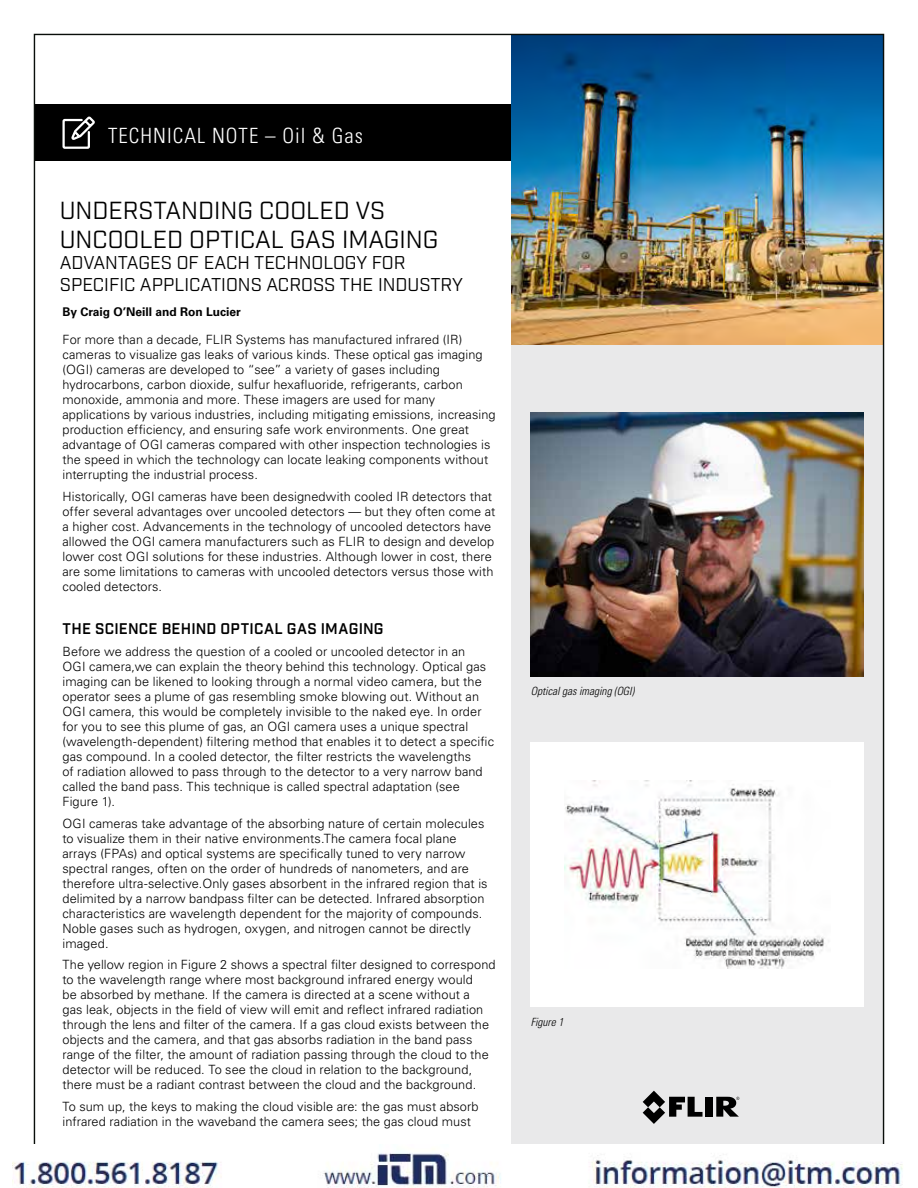
<style>
.page{position:relative;width:918px;height:1188px;background:#fff}
.page>*{position:absolute;margin:0;border:0;box-sizing:border-box;transform-origin:0 0}
.t1{font:24px/28.8px "Industry";color:#000}
.t2{font:300 condensed 21px "Univers LT Std";letter-spacing:.05em;color:#fff}
.t3{font:18px/21.6px "Industry";color:#000}
.t4{font:600 15px "Industry";letter-spacing:.02em;color:#000}
.t5{font:300 12.75px/15px "Univers LT Std";letter-spacing:.005em;color:#000}
.t6{font:700 12px "Univers LT Std";color:#000}
.t7{font:italic 300 condensed 11.25px "Univers LT Std";color:#000}
</style>
<div class="page">
<div style="left:511px;top:34px;width:372px;height:1120px;background:#e9e9ea"></div>
<div style="left:706px;top:1097px;width:7px;height:20px;background:#000"></div>
<svg style="left:643px;top:1091px;width:60px;height:33px"></svg>
<svg style="left:716px;top:1097px;width:23px;height:20px"></svg>
<div style="left:34px;top:104px;width:477px;height:57px;background:#000"></div>
<svg style="left:62px;top:116px;width:33px;height:33px"></svg>
<img style="left:511px;top:36px;width:371px;height:309px">
<img style="left:531px;top:412px;width:333px;height:264px">
<div style="left:531px;top:742px;width:333px;height:265px;background:#fff"></div>
<img style="left:564px;top:780px;width:261px;height:188px">
<img style="left:13px;top:1145px;width:890px;height:43px">
<h2 class="t2" style="left:108px;top:123px;width:256px">TECHNICAL NOTE – Oil &amp; Gas</h2>
<h1 class="t1" style="left:60px;top:196px;width:380px">UNDERSTANDING COOLED VS<br>UNCOOLED OPTICAL GAS IMAGING</h1>
<h3 class="t3" style="left:60px;top:252px;width:405px">ADVANTAGES OF EACH TECHNOLOGY FOR<br>SPECIFIC APPLICATIONS ACROSS THE INDUSTRY</h3>
<p class="t6" style="left:62px;top:305px;width:180px">By Craig O’Neill and Ron Lucier</p>
<p class="t5" style="left:62px;top:332px;width:435px">For more than a decade, FLIR Systems has manufactured infrared (IR) cameras to visualize gas leaks of various kinds. These optical gas imaging (OGI) cameras are developed to “see” a variety of gases including hydrocarbons, carbon dioxide, sulfur hexafluoride, refrigerants, carbon monoxide, ammonia and more. These imagers are used for many applications by various industries, including mitigating emissions, increasing production efficiency, and ensuring safe work environments. One great advantage of OGI cameras compared with other inspection technologies is the speed in which the technology can locate leaking components without interrupting the industrial process.</p>
<p class="t5" style="left:62px;top:489px;width:434px">Historically, OGI cameras have been designedwith cooled IR detectors that offer several advantages over uncooled detectors — but they often come at a higher cost. Advancements in the technology of uncooled detectors have allowed the OGI camera manufacturers such as FLIR to design and develop lower cost OGI solutions for these industries. Although lower in cost, there are some limitations to cameras with uncooled detectors versus those with cooled detectors.</p>
<p class="t4" style="left:63px;top:620px;width:323px">THE SCIENCE BEHIND OPTICAL GAS IMAGING</p>
<p class="t5" style="left:62px;top:644px;width:433px">Before we address the question of a cooled or uncooled detector in an<br>OGI camera,we can explain the theory behind this technology. Optical gas imaging can be likened to looking through a normal video camera, but the operator sees a plume of gas resembling smoke blowing out. Without an OGI camera, this would be completely invisible to the naked eye. In order for you to see this plume of gas, an OGI camera uses a unique spectral (wavelength-dependent) filtering method that enables it to detect a specific gas compound. In a cooled detector, the filter restricts the wavelengths<br>of radiation allowed to pass through to the detector to a very narrow band called the band pass. This technique is called spectral adaptation (see Figure 1).</p>
<p class="t5" style="left:62px;top:816px;width:427px">OGI cameras take advantage of the absorbing nature of certain molecules to visualize them in their native environments.The camera focal plane arrays (FPAs) and optical systems are specifically tuned to very narrow spectral ranges, often on the order of hundreds of nanometers, and are therefore ultra-selective.Only gases absorbent in the infrared region that is delimited by a narrow bandpass filter can be detected. Infrared absorption characteristics are wavelength dependent for the majority of compounds.<br>Noble gases such as hydrogen, oxygen, and nitrogen cannot be directly imaged.</p>
<p class="t5" style="left:62px;top:957px;width:435px">The yellow region in Figure 2 shows a spectral filter designed to correspond to the wavelength range where most background infrared energy would<br>be absorbed by methane. If the camera is directed at a scene without a<br>gas leak, objects in the field of view will emit and reflect infrared radiation through the lens and filter of the camera. If a gas cloud exists between the objects and the camera, and that gas absorbs radiation in the band pass range of the filter, the amount of radiation passing through the cloud to the detector will be reduced. To see the cloud in relation to the background, there must be a radiant contrast between the cloud and the background.</p>
<p class="t5" style="left:62px;top:1099px;width:418px">To sum up, the keys to making the cloud visible are: the gas must absorb infrared radiation in the waveband the camera sees; the gas cloud must</p>
<p class="t7" style="left:531px;top:684px;width:105px">Optical gas imaging (OGI)</p>
<p class="t7" style="left:531px;top:1015px;width:34px">Figure 1</p>
</div>
